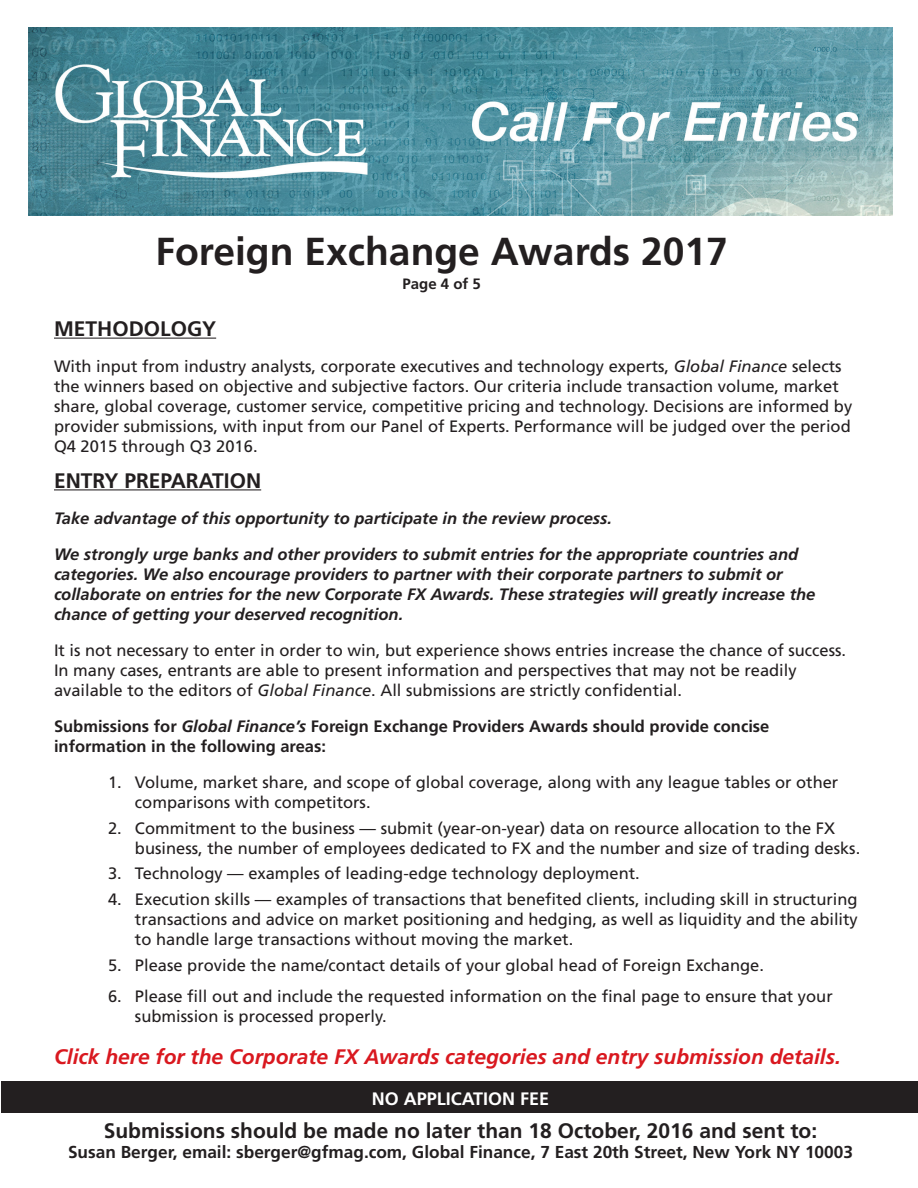
<style>
.page{position:relative;width:918px;height:1188px;background:#fff}
.page>*{position:absolute;margin:0;border:0;box-sizing:border-box;transform-origin:0 0}
.t1{font:700 39px "Frutiger";color:#231f20}
.t2{font:700 21px "Frutiger";color:#231f20}
.t3{font:italic 700 21px "Frutiger";color:#d9181f}
.t4{font:700 18px "Frutiger";color:#fff}
.t5{font:700 17.25px "Frutiger";color:#231f20}
.t6{font:16.5px/19.8px "Frutiger";color:#231f20}
.t7{font:italic 700 16.5px/19.8px "Frutiger";color:#231f20}
.t8{font:700 16.5px/19.8px "Frutiger";color:#231f20}
.t9{font:700 15px "Frutiger";color:#231f20}
.s1{font-style:italic}
</style>
<div class="page">
<div style="left:2px;top:1081px;width:916px;height:32px;background:#231f20"></div>
<img style="left:28px;top:27px;width:864px;height:189px">
<hr style="left:54px;top:338px;width:162px;height:1px;background:#231f20">
<hr style="left:54px;top:489px;width:207px;height:1px;background:#231f20">
<p class="t1" style="left:156px;top:229px;width:574px">Foreign Exchange Awards 2017</p>
<p class="t9" style="left:403px;top:275px;width:80px">Page 4 of 5</p>
<p class="t2" style="left:54px;top:316px;width:164px">METHODOLOGY</p>
<p class="t6" style="left:54px;top:357px;width:800px">With input from industry analysts, corporate executives and technology experts, <span class="s1">Global Finance</span> selects the winners based on objective and subjective factors. Our criteria include transaction volume, market share, global coverage, customer service, competitive pricing and technology. Decisions are informed by provider submissions, with input from our Panel of Experts. Performance will be judged over the period Q4 2015 through Q3 2016.</p>
<p class="t2" style="left:54px;top:468px;width:209px">ENTRY PREPARATION</p>
<p class="t7" style="left:54px;top:508px;width:560px">Take advantage of this opportunity to participate in the review process.</p>
<p class="t7" style="left:54px;top:545px;width:763px">We strongly urge banks and other providers to submit entries for the appropriate countries and categories. We also encourage providers to partner with their corporate partners to submit or collaborate on entries for the new Corporate FX Awards. These strategies will greatly increase the chance of getting your deserved recognition.</p>
<p class="t6" style="left:54px;top:640px;width:794px">It is not necessary to enter in order to win, but experience shows entries increase the chance of success.<br>In many cases, entrants are able to present information and perspectives that may not be readily available to the editors of <span class="s1">Global Finance</span>. All submissions are strictly confidential.</p>
<p class="t8" style="left:54px;top:716px;width:717px">Submissions for <span class="s1">Global Finance’s</span> Foreign Exchange Providers Awards should provide concise information in the following areas:</p>
<p class="t6" style="left:135px;top:772px;width:705px;text-indent:-27px">1. Volume, market share, and scope of global coverage, along with any league tables or other comparisons with competitors.</p>
<p class="t6" style="left:135px;top:818px;width:727px;text-indent:-27px">2. Commitment to the business — submit (year-on-year) data on resource allocation to the FX business, the number of employees dedicated to FX and the number and size of trading desks.</p>
<p class="t6" style="left:108px;top:864px;width:533px">3. Technology — examples of leading-edge technology deployment.</p>
<p class="t6" style="left:135px;top:889px;width:724px;text-align:justify;text-indent:-27px">4. Execution skills — examples of transactions that benefited clients, including skill in structuring transactions and advice on market positioning and hedging, as well as liquidity and the ability to handle large transactions without moving the market.</p>
<p class="t6" style="left:108px;top:955px;width:657px">5. Please provide the name/contact details of your global head of Foreign Exchange.</p>
<p class="t6" style="left:135px;top:987px;width:699px;text-indent:-27px">6. Please fill out and include the requested information on the final page to ensure that your submission is processed properly.</p>
<p class="t3" style="left:54px;top:1044px;width:788px">Click here for the Corporate FX Awards categories and entry submission details.</p>
<p class="t4" style="left:372px;top:1088px;width:179px">NO APPLICATION FEE</p>
<p class="t2" style="left:104px;top:1118px;width:715px">Submissions should be made no later than 18 October, 2016 and sent to:</p>
<p class="t5" style="left:68px;top:1142px;width:786px">Susan Berger, email: sberger@gfmag.com, Global Finance, 7 East 20th Street, New York NY 10003</p>
</div>
